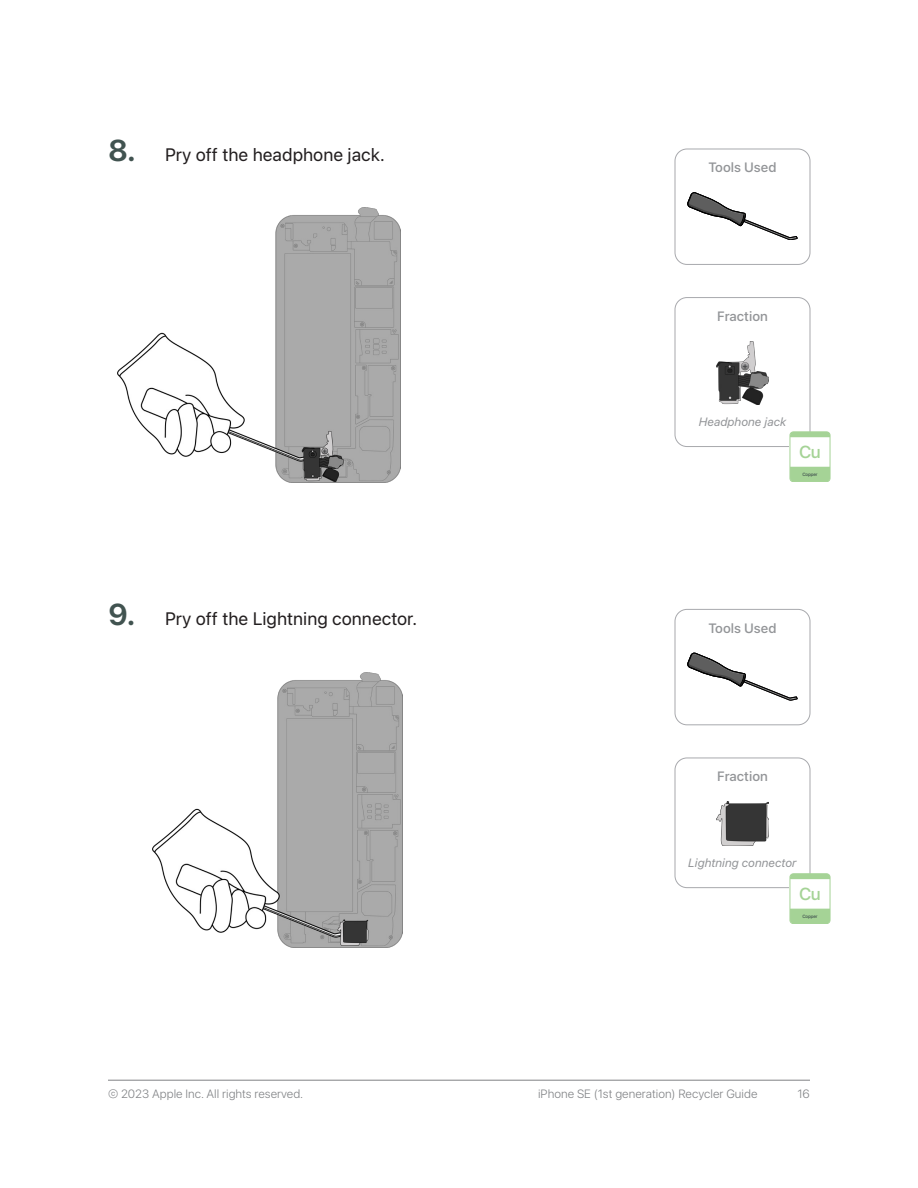
<style>
.page{position:relative;width:918px;height:1188px;background:#fff}
.page>*{position:absolute;margin:0;border:0;box-sizing:border-box;transform-origin:0 0}
.t1{font:18px "SF Hello";color:#231f20}
.t2{font:500 17.25px "SF Hello";color:#a5d396}
.Fraction__Heading{font:500 13.5px "SF Hello";color:#939598}
.t3{font:300 12px "SF Hello";color:#808285}
.Fraction__Descriptio{font:italic 12px "SF Hello";color:#939598}
.t4{font:500 4.65px "SF Hello";letter-spacing:-.02em;color:#41524f}
.s1{font-weight:600;font-size:30px;color:#415350}
</style>
<div class="page">
<hr style="left:108px;top:1080px;width:702px;height:1px;background:#808285">
<img style="left:117px;top:207px;width:283px;height:275px">
<img style="left:152px;top:673px;width:250px;height:274px">
<div style="left:675px;top:149px;width:135px;height:116px;border:1px solid #a8a9ad;border-radius:12px"></div>
<div style="left:675px;top:297px;width:135px;height:150px;border:1px solid #a8a9ad;border-radius:12px"></div>
<svg style="left:688px;top:193px;width:109px;height:47px"></svg>
<img style="left:716px;top:341px;width:53px;height:64px">
<div style="left:790px;top:437px;width:40px;height:32px;background:#fff"></div>
<svg style="left:790px;top:466px;width:40px;height:16px"></svg>
<svg style="left:790px;top:432px;width:40px;height:6px"></svg>
<div style="left:790px;top:432px;width:40px;height:50px;border:1px solid #a5d396;border-radius:3px"></div>
<div style="left:675px;top:609px;width:135px;height:116px;border:1px solid #a8a9ad;border-radius:12px"></div>
<div style="left:675px;top:758px;width:135px;height:130px;border:1px solid #a8a9ad;border-radius:12px"></div>
<svg style="left:688px;top:653px;width:109px;height:47px"></svg>
<img style="left:716px;top:802px;width:53px;height:44px">
<div style="left:790px;top:879px;width:40px;height:32px;background:#fff"></div>
<svg style="left:790px;top:908px;width:40px;height:16px"></svg>
<svg style="left:790px;top:874px;width:40px;height:6px"></svg>
<div style="left:790px;top:874px;width:40px;height:50px;border:1px solid #a5d396;border-radius:3px"></div>
<p class="t1" style="left:108px;top:144px;width:278px"><span class="s1">8.</span> Pry off the headphone jack.</p>
<p class="t1" style="left:108px;top:608px;width:311px"><span class="s1">9.</span> Pry off the Lightning connector.</p>
<p class="Fraction__Heading" style="left:708px;top:160px;width:70px">Tools Used</p>
<p class="Fraction__Heading" style="left:717px;top:308px;width:52px">Fraction</p>
<p class="Fraction__Descriptio" style="left:699px;top:414px;width:89px">Headphone jack</p>
<p class="t2" style="left:799px;top:442px;width:23px">Cu</p>
<p class="t4" style="left:802px;top:471px;width:17px">Copper</p>
<p class="Fraction__Heading" style="left:708px;top:620px;width:70px">Tools Used</p>
<p class="Fraction__Heading" style="left:717px;top:769px;width:52px">Fraction</p>
<p class="Fraction__Descriptio" style="left:688px;top:856px;width:110px">Lightning connector</p>
<p class="t2" style="left:799px;top:884px;width:23px">Cu</p>
<p class="t4" style="left:802px;top:913px;width:17px">Copper</p>
<p class="t3" style="left:108px;top:1087px;width:197px">© 2023 Apple Inc. All rights reserved.</p>
<p class="t3" style="left:538px;top:1087px;width:221px">iPhone SE (1st generation) Recycler Guide</p>
<p class="t3" style="left:797px;top:1087px;width:14px">16</p>
</div>
